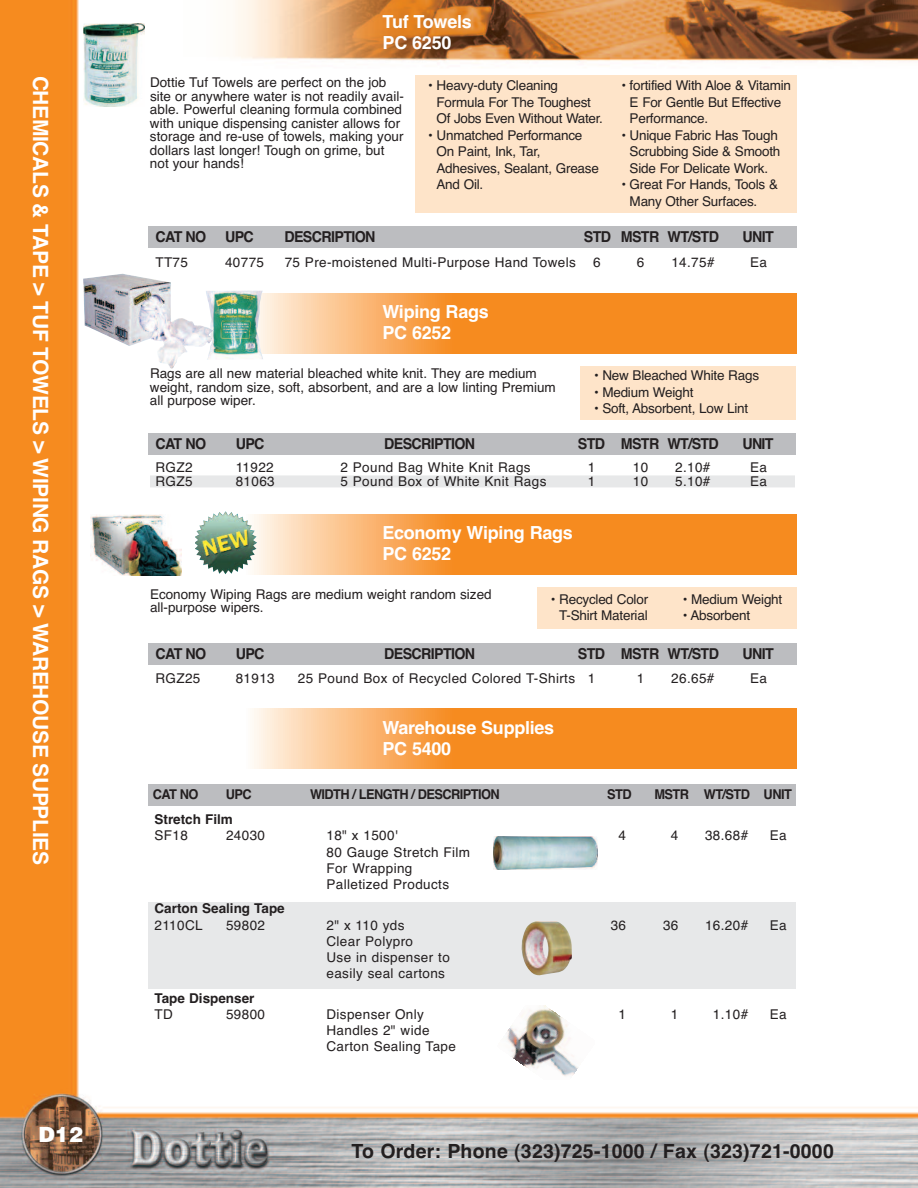
<style>
.page{position:relative;width:918px;height:1188px;background:#fff}
.page>*{position:absolute;margin:0;border:0;box-sizing:border-box;transform-origin:0 0}
.t1{font:700 21px "Helvetica";letter-spacing:-.015em;color:#fff}
.t2{font:900 21px "Helvetica";color:#fff}
.t3{font:700 19.5px "Helvetica";letter-spacing:.01em;color:#231f20}
.t4{font:700 18px/21px "Helvetica";letter-spacing:-.015em;color:#fff}
.t5{font:700 15px "Helvetica";letter-spacing:-.045em;color:#231f20;scale:.95 1}
.t6{font:13.5px/16.5px "Helvetica";color:#231f20}
.t7{font:13.5px/16.2px "Helvetica";letter-spacing:.03em;color:#231f20}
.t8{font:700 13.5px "Helvetica";letter-spacing:-.045em;color:#231f20;scale:.95 1}
.t9{font:700 13.5px "Helvetica";color:#231f20}
</style>
<div class="page">
<img style="left:0;top:0;width:918px;height:1188px">
<div style="left:148px;top:902px;width:648px;height:87px;background:#e7e8e9"></div>
<div style="left:415px;top:76px;width:381px;height:137px;background:#fee4c9"></div>
<div style="left:149px;top:226px;width:648px;height:22px;background:#bcbdc0"></div>
<div style="left:580px;top:366px;width:216px;height:54px;background:#fee4c9"></div>
<div style="left:150px;top:475px;width:645px;height:12px;background:#e7e8e9"></div>
<div style="left:148px;top:433px;width:648px;height:21px;background:#bcbdc0"></div>
<div style="left:148px;top:784px;width:648px;height:22px;background:#bcbdc0"></div>
<img style="left:84px;top:23px;width:60px;height:83px">
<img style="left:493px;top:837px;width:105px;height:32px">
<img style="left:522px;top:921px;width:50px;height:54px">
<img style="left:497px;top:1005px;width:98px;height:75px">
<svg style="left:263px;top:293px;width:533px;height:61px;background:#f79c41"></svg>
<svg style="left:243px;top:708px;width:553px;height:61px;background:#f7a047"></svg>
<img style="left:206px;top:291px;width:57px;height:69px">
<img style="left:83px;top:274px;width:131px;height:64px">
<div style="left:148px;top:76px;width:258px;height:110px;background:#fff"></div>
<div style="left:537px;top:587px;width:260px;height:42px;background:#fee4c9"></div>
<div style="left:149px;top:643px;width:648px;height:22px;background:#bcbdc0"></div>
<svg style="left:257px;top:514px;width:540px;height:60px;background:#f79e43"></svg>
<img style="left:194px;top:511px;width:63px;height:63px">
<div style="left:85px;top:510px;width:109px;height:68px;background:#fff"></div>
<img style="left:91px;top:514px;width:91px;height:61px">
<h1 class="t1" style="left:53px;top:76px;width:791px;rotate:90deg">CHEMICALS &amp; TAPE &gt; TUF TOWELS &gt; WIPING RAGS &gt; WAREHOUSE SUPPLIES</h1>
<h1 class="t2" style="left:39px;top:1127px;width:46px">D12</h1>
<h3 class="t4" style="left:383px;top:11px;width:91px">Tuf Towels<br>PC 6250</h3>
<p class="t6" style="left:150px;top:76px;width:255px;line-height:13.5px">Dottie Tuf Towels are perfect on the job site or anywhere water is not readily avail&shy;able. Powerful cleaning formula combined with unique dispensing canister allows for storage and re-use of towels, making your dollars last longer! Tough on grime, but not your hands!</p>
<p class="t6" style="left:437px;top:77px;width:168px;text-indent:-8px">• Heavy-duty Cleaning<br>Formula For The Toughest<br>Of Jobs Even Without Water.</p>
<p class="t6" style="left:437px;top:127px;width:164px;text-indent:-8px">• Unmatched Performance<br>On Paint, Ink, Tar,<br>Adhesives, Sealant, Grease<br>And Oil.</p>
<p class="t6" style="left:630px;top:77px;width:163px;text-indent:-8px">• fortified With Aloe &amp; Vitamin<br>E For Gentle But Effective<br>Performance.</p>
<p class="t6" style="left:630px;top:127px;width:152px;text-indent:-8px">• Unique Fabric Has Tough<br>Scrubbing Side &amp; Smooth<br>Side For Delicate Work.</p>
<p class="t6" style="left:630px;top:176px;width:150px;text-indent:-8px">• Great For Hands, Tools &amp;<br>Many Other Surfaces.</p>
<p class="t5" style="left:155px;top:228px;width:55px">CAT NO</p>
<p class="t5" style="left:225px;top:228px;width:32px">UPC</p>
<p class="t5" style="left:284px;top:228px;width:97px">DESCRIPTION</p>
<p class="t5" style="left:584px;top:228px;width:144px">STD MSTR WT/STD</p>
<p class="t5" style="left:742px;top:228px;width:34px">UNIT</p>
<p class="t6" style="left:155px;top:254px;width:34px">TT75</p>
<p class="t6" style="left:225px;top:254px;width:41px">40775</p>
<p class="t7" style="left:285px;top:254px;width:293px">75 Pre-moistened Multi-Purpose Hand Towels</p>
<p class="t6" style="left:593px;top:254px;width:9px">6</p>
<p class="t6" style="left:637px;top:254px;width:9px">6</p>
<p class="t6" style="left:671px;top:254px;width:45px">14.75#</p>
<p class="t6" style="left:750px;top:254px;width:18px">Ea</p>
<h3 class="t4" style="left:382px;top:301px;width:108px">Wiping Rags<br>PC 6252</h3>
<p class="t6" style="left:150px;top:367px;width:407px;line-height:13.5px">Rags are all new material bleached white knit. They are medium weight, random size, soft, absorbent, and are a low linting Premium all purpose wiper.</p>
<p class="t6" style="left:594px;top:368px;width:167px">• New Bleached White Rags</p>
<p class="t6" style="left:594px;top:384px;width:101px">• Medium Weight</p>
<p class="t6" style="left:594px;top:401px;width:156px">• Soft, Absorbent, Low Lint</p>
<p class="t5" style="left:155px;top:435px;width:55px">CAT NO</p>
<p class="t5" style="left:236px;top:435px;width:32px">UPC</p>
<p class="t5" style="left:384px;top:435px;width:97px">DESCRIPTION</p>
<p class="t5" style="left:578px;top:435px;width:150px">STD MSTR WT/STD</p>
<p class="t5" style="left:742px;top:435px;width:34px">UNIT</p>
<p class="t6" style="left:155px;top:459px;width:39px">RGZ2</p>
<p class="t6" style="left:236px;top:459px;width:40px">11922</p>
<p class="t7" style="left:341px;top:460px;width:192px">2 Pound Bag White Knit Rags</p>
<p class="t6" style="left:588px;top:459px;width:9px">1</p>
<p class="t6" style="left:633px;top:459px;width:17px">10</p>
<p class="t6" style="left:675px;top:459px;width:37px">2.10#</p>
<p class="t6" style="left:750px;top:459px;width:18px">Ea</p>
<p class="t6" style="left:155px;top:473px;width:39px">RGZ5</p>
<p class="t6" style="left:236px;top:473px;width:41px">81063</p>
<p class="t7" style="left:341px;top:473px;width:207px">5 Pound Box of White Knit Rags</p>
<p class="t6" style="left:588px;top:473px;width:9px">1</p>
<p class="t6" style="left:633px;top:473px;width:17px">10</p>
<p class="t6" style="left:675px;top:473px;width:37px">5.10#</p>
<p class="t6" style="left:750px;top:473px;width:18px">Ea</p>
<h3 class="t4" style="left:382px;top:522px;width:192px">Economy Wiping Rags<br>PC 6252</h3>
<p class="t6" style="left:150px;top:588px;width:343px;line-height:13.5px">Economy Wiping Rags are medium weight random sized all-purpose wipers.</p>
<p class="t6" style="left:551px;top:591px;width:99px;text-align:center">• Recycled Color<br>T-Shirt Material</p>
<p class="t6" style="left:683px;top:591px;width:101px">• Medium Weight</p>
<p class="t6" style="left:683px;top:607px;width:69px">• Absorbent</p>
<p class="t5" style="left:155px;top:645px;width:55px">CAT NO</p>
<p class="t5" style="left:236px;top:645px;width:32px">UPC</p>
<p class="t5" style="left:384px;top:645px;width:97px">DESCRIPTION</p>
<p class="t5" style="left:578px;top:645px;width:150px">STD MSTR WT/STD</p>
<p class="t5" style="left:742px;top:645px;width:34px">UNIT</p>
<p class="t6" style="left:155px;top:670px;width:47px">RGZ25</p>
<p class="t6" style="left:236px;top:670px;width:41px">81913</p>
<p class="t7" style="left:298px;top:670px;width:299px">25 Pound Box of Recycled Colored T-Shirts 1</p>
<p class="t6" style="left:637px;top:670px;width:9px">1</p>
<p class="t6" style="left:671px;top:670px;width:45px">26.65#</p>
<p class="t6" style="left:750px;top:670px;width:18px">Ea</p>
<h3 class="t4" style="left:382px;top:717px;width:173px">Warehouse Supplies<br>PC 5400</h3>
<p class="t8" style="left:153px;top:786px;width:50px">CAT NO</p>
<p class="t8" style="left:226px;top:786px;width:29px">UPC</p>
<p class="t8" style="left:310px;top:786px;width:201px">WIDTH / LENGTH / DESCRIPTION</p>
<p class="t8" style="left:607px;top:786px;width:27px">STD</p>
<p class="t8" style="left:654px;top:786px;width:146px">MSTR WT/STD UNIT</p>
<p class="t9" style="left:155px;top:812px;width:80px">Stretch Film</p>
<p class="t6" style="left:155px;top:828px;width:35px">SF18</p>
<p class="t6" style="left:226px;top:828px;width:41px">24030</p>
<p class="t6" style="left:326px;top:828px;width:73px">18" x 1500'</p>
<p class="t6" style="left:619px;top:828px;width:9px">4</p>
<p class="t6" style="left:671px;top:828px;width:9px">4</p>
<p class="t6" style="left:705px;top:828px;width:45px">38.68#</p>
<p class="t6" style="left:770px;top:828px;width:18px">Ea</p>
<p class="t7" style="left:326px;top:844px;width:145px">80 Gauge Stretch Film<br>For Wrapping<br>Palletized Products</p>
<p class="t9" style="left:155px;top:901px;width:132px">Carton Sealing Tape</p>
<p class="t6" style="left:155px;top:917px;width:50px">2110CL</p>
<p class="t6" style="left:226px;top:917px;width:41px">59802</p>
<p class="t6" style="left:326px;top:917px;width:80px">2" x 110 yds</p>
<p class="t6" style="left:611px;top:917px;width:17px">36</p>
<p class="t6" style="left:663px;top:917px;width:17px">36</p>
<p class="t6" style="left:705px;top:917px;width:45px">16.20#</p>
<p class="t6" style="left:770px;top:917px;width:18px">Ea</p>
<p class="t7" style="left:326px;top:933px;width:125px">Clear Polypro<br>Use in dispenser to easily seal cartons</p>
<p class="t9" style="left:155px;top:990px;width:101px">Tape Dispenser</p>
<p class="t6" style="left:155px;top:1006px;width:20px">TD</p>
<p class="t6" style="left:226px;top:1006px;width:41px">59800</p>
<p class="t7" style="left:326px;top:1006px;width:99px">Dispenser Only</p>
<p class="t6" style="left:619px;top:1006px;width:9px">1</p>
<p class="t6" style="left:671px;top:1006px;width:9px">1</p>
<p class="t6" style="left:713px;top:1006px;width:37px">1.10#</p>
<p class="t6" style="left:770px;top:1006px;width:18px">Ea</p>
<p class="t7" style="left:326px;top:1022px;width:131px">Handles 2" wide<br>Carton Sealing Tape</p>
<h2 class="t3" style="left:351px;top:1140px;width:484px">To Order: Phone (323)725-1000 / Fax (323)721-0000</h2>
</div>
